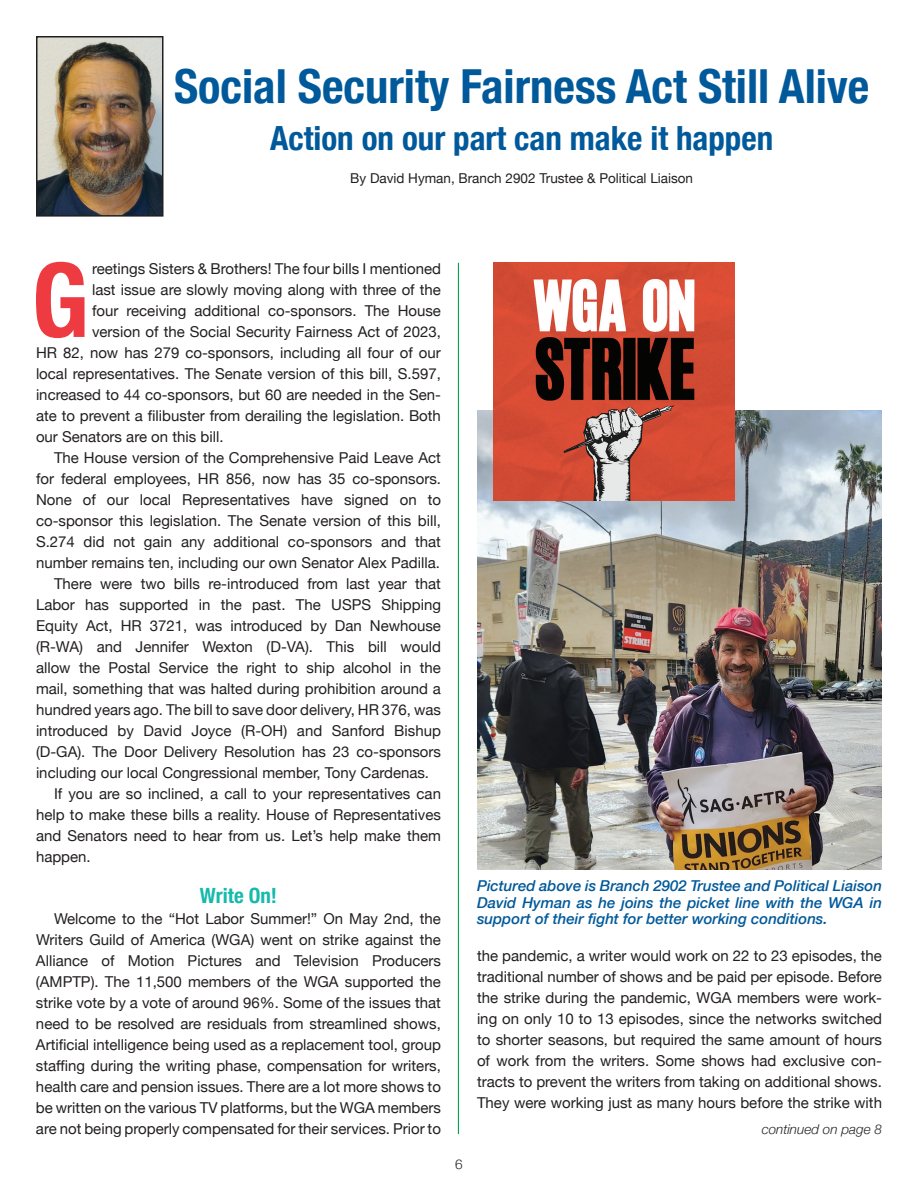
<style>
.page{position:relative;width:918px;height:1188px;background:#fff}
.page>*{position:absolute;margin:0;border:0;box-sizing:border-box;transform-origin:0 0}
.t1{font:700 condensed 103.2px "Helvetica Neue";color:#ee3a41}
.t2{font:700 condensed 46.95px "Helvetica Neue";color:#00599a}
.t3{font:700 condensed 33.3px "Helvetica Neue";color:#00599a}
.t4{font:700 condensed 21px "Helvetica Neue";color:#15baac}
.t5{font:15px/21px "Helvetica Neue";color:#231f20;text-align:justify}
.t6{font:italic 500 15px/16.5px "Helvetica Neue";color:#00599a;text-align:justify}
.t7{font:13.65px "Helvetica Neue";color:#231f20}
.t8{font:italic 300 13.5px "Helvetica Neue";color:#231f20}
.t9{font:300 13.5px "Helvetica Neue";color:#231f20}
</style>
<div class="page">
<img style="left:477px;top:410px;width:405px;height:459px">
<img style="left:39px;top:39px;width:122px;height:175px">
<div style="left:36px;top:36px;width:128px;height:181px;border:2px solid #231f20"></div>
<img style="left:493px;top:263px;width:242px;height:237px">
<hr style="left:458px;top:263px;width:1px;height:871px;background:#00a54f">
<h2 class="t2" style="left:174px;top:48px;width:697px">Social Security Fairness Act Still Alive</h2>
<h3 class="t3" style="left:270px;top:110px;width:505px">Action on our part can make it happen</h3>
<p class="t7" style="left:350px;top:168px;width:344px">By David Hyman, Branch 2902 Trustee &amp; Political Liaison</p>
<h1 class="t1" style="left:32px;top:215px;width:59px">G</h1>
<p class="t5" style="left:92px;top:259px;width:350px">reetings Sisters &amp; Brothers! The four bills I mentioned</p>
<p class="t5" style="left:92px;top:280px;width:350px">last issue are slowly moving along with three of the</p>
<p class="t5" style="left:92px;top:301px;width:350px">four receiving additional co-sponsors. The House</p>
<p class="t5" style="left:92px;top:322px;width:350px">version of the Social Security Fairness Act of 2023,</p>
<p class="t5" style="left:36px;top:343px;width:406px">HR 82, now has 279 co-sponsors, including all four of our</p>
<p class="t5" style="left:36px;top:364px;width:406px">local representatives. The Senate version of this bill, S.597,</p>
<p class="t5" style="left:36px;top:385px;width:406px">increased to 44 co-sponsors, but 60 are needed in the Sen-</p>
<p class="t5" style="left:36px;top:406px;width:406px">ate to prevent a filibuster from derailing the legislation. Both</p>
<p class="t5" style="left:36px;top:427px;width:189px">our Senators are on this bill.</p>
<p class="t5" style="left:54px;top:448px;width:389px">The House version of the Comprehensive Paid Leave Act</p>
<p class="t5" style="left:36px;top:469px;width:407px">for federal employees, HR 856, now has 35 co-sponsors.</p>
<p class="t5" style="left:36px;top:490px;width:407px">None of our local Representatives have signed on to</p>
<p class="t5" style="left:36px;top:511px;width:406px">co-sponsor this legislation. The Senate version of this bill,</p>
<p class="t5" style="left:36px;top:532px;width:407px">S.274 did not gain any additional co-sponsors and that</p>
<p class="t5" style="left:36px;top:553px;width:405px">number remains ten, including our own Senator Alex Padilla.</p>
<p class="t5" style="left:54px;top:574px;width:389px">There were two bills re-introduced from last year that</p>
<p class="t5" style="left:36px;top:595px;width:406px">Labor has supported in the past. The USPS Shipping</p>
<p class="t5" style="left:36px;top:616px;width:407px">Equity Act, HR 3721, was introduced by Dan Newhouse</p>
<p class="t5" style="left:36px;top:637px;width:407px">(R-WA) and Jennifer Wexton (D-VA). This bill would</p>
<p class="t5" style="left:36px;top:658px;width:406px">allow the Postal Service the right to ship alcohol in the</p>
<p class="t5" style="left:36px;top:679px;width:407px">mail, something that was halted during prohibition around a</p>
<p class="t5" style="left:36px;top:700px;width:407px">hundred years ago. The bill to save door delivery, HR 376, was</p>
<p class="t5" style="left:36px;top:721px;width:406px">introduced by David Joyce (R-OH) and Sanford Bishup</p>
<p class="t5" style="left:36px;top:742px;width:406px">(D-GA). The Door Delivery Resolution has 23 co-sponsors</p>
<p class="t5" style="left:36px;top:763px;width:395px">including our local Congressional member, Tony Cardenas.</p>
<p class="t5" style="left:54px;top:784px;width:389px">If you are so inclined, a call to your representatives can</p>
<p class="t5" style="left:36px;top:805px;width:407px">help to make these bills a reality. House of Representatives</p>
<p class="t5" style="left:36px;top:826px;width:407px">and Senators need to hear from us. Let’s help make them</p>
<p class="t5" style="left:36px;top:847px;width:56px">happen.</p>
<h3 class="t4" style="left:200px;top:878px;width:79px">Write On!</h3>
<p class="t5" style="left:36px;top:909px;width:407px;text-indent:18px">Welcome to the “Hot Labor Summer!” On May 2nd, the Writers Guild of America (WGA) went on strike against the Alliance of Motion Pictures and Television Producers (AMPTP). The 11,500 members of the WGA supported the strike vote by a vote of around 96%. Some of the issues that need to be resolved are residuals from streamlined shows, Artificial intelligence being used as a replacement tool, group staffing during the writing phase, compensation for writers, health care and pension issues. There are a lot more shows to be written on the various TV platforms, but the WGA members are not being properly compensated for their services. Prior to</p>
<p class="t9" style="left:455px;top:1153px;width:9px">6</p>
<p class="t6" style="left:477px;top:877px;width:407px">Pictured above is Branch 2902 Trustee and Political Liaison David Hyman as he joins the picket line with the WGA in support of their fight for better working conditions.</p>
<p class="t5" style="left:477px;top:946px;width:407px">the pandemic, a writer would work on 22 to 23 episodes, the traditional number of shows and be paid per episode. Before the strike during the pandemic, WGA members were work&shy;ing on only 10 to 13 episodes, since the networks switched to shorter seasons, but required the same amount of hours of work from the writers. Some shows had exclusive con&shy;tracts to prevent the writers from taking on additional shows.<br>They were working just as many hours before the strike with</p>
<p class="t8" style="left:762px;top:1119px;width:122px">continued on page 8</p>
</div>
